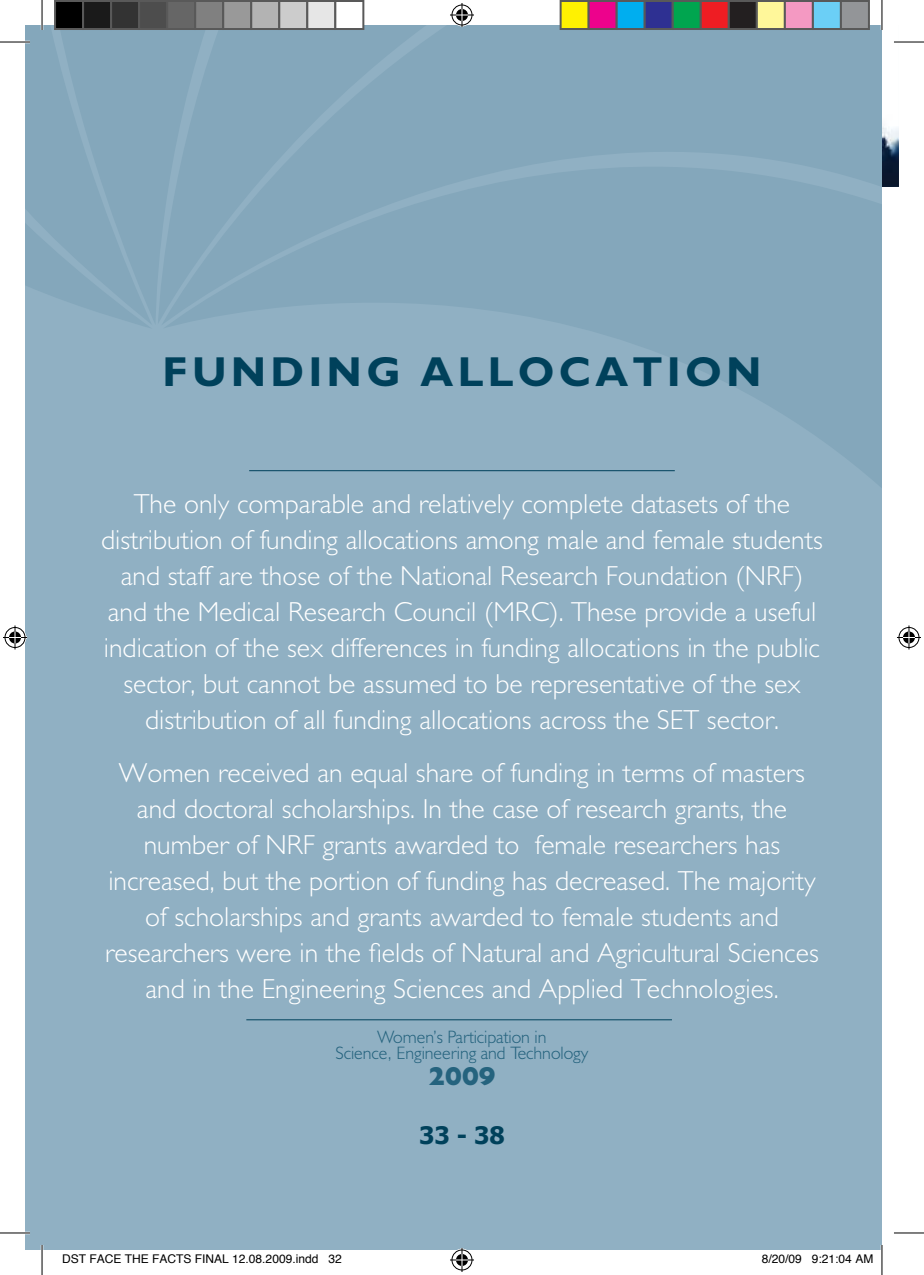
<style>
.page{position:relative;width:924px;height:1275px;background:#fff}
.page>*{position:absolute;margin:0;border:0;box-sizing:border-box;transform-origin:0 0}
.t1{font:700 42px "M Gill Sans";letter-spacing:.1em;color:#00415b}
.t2{font:300 27.6px/36px "M Gill Sans";color:#fff;text-align:center}
.t3{font:800 26px "Humanist 521 BT";color:#25637e}
.t4{font:700 24px "Tahoma";color:#00415b}
.t5{font:300 18px/16px "Humanist 521 BT";color:#25637e;text-align:center}
.t6{font:12px "Helvetica";color:#000}
</style>
<div class="page">
<img style="left:881px;top:25px;width:17px;height:162px">
<div style="left:25px;top:25px;width:856px;height:1225px;background:#90b0c3"></div>
<div style="left:679px;top:25px;width:202px;height:48px;background:#84a7bb"></div>
<svg style="left:249px;top:73px;width:632px;height:414px"></svg>
<hr style="left:249px;top:470px;width:425px;height:1px;background:#00415b">
<hr style="left:246px;top:1019px;width:425px;height:1px;background:#00415b">
<hr style="left:893px;top:41px;width:30px;height:2px;background:#fff">
<hr style="left:0;top:1231px;width:30px;height:3px;background:#fff">
<hr style="left:41px;top:1245px;width:2px;height:30px;background:#fff">
<hr style="left:880px;top:0;width:2px;height:30px;background:#fff">
<hr style="left:880px;top:1245px;width:2px;height:30px;background:#fff">
<hr style="left:0;top:42px;width:30px;height:1px;background:#000">
<hr style="left:893px;top:42px;width:30px;height:1px;background:#000">
<hr style="left:0;top:1232px;width:30px;height:1px;background:#000">
<hr style="left:893px;top:1232px;width:30px;height:1px;background:#000">
<hr style="left:42px;top:0;width:1px;height:30px;background:#000">
<hr style="left:42px;top:1245px;width:1px;height:30px;background:#000">
<hr style="left:881px;top:0;width:1px;height:30px;background:#000">
<hr style="left:881px;top:1245px;width:1px;height:30px;background:#000">
<svg style="left:25px;top:3px;width:654px;height:326px"></svg>
<svg style="left:450px;top:1248px;width:24px;height:24px"></svg>
<svg style="left:3px;top:625px;width:24px;height:24px"></svg>
<svg style="left:881px;top:548px;width:39px;height:702px"></svg>
<div style="left:55px;top:1px;width:28px;height:28px;background:#000"></div>
<div style="left:54px;top:0;width:30px;height:30px;border:2px solid #595959"></div>
<div style="left:83px;top:1px;width:28px;height:28px;background:#1a1a1a"></div>
<div style="left:82px;top:0;width:30px;height:30px;border:2px solid #595959"></div>
<div style="left:111px;top:1px;width:28px;height:28px;background:#333"></div>
<div style="left:110px;top:0;width:30px;height:30px;border:2px solid #595959"></div>
<div style="left:139px;top:1px;width:28px;height:28px;background:#4d4d4d"></div>
<div style="left:138px;top:0;width:30px;height:30px;border:2px solid #595959"></div>
<div style="left:167px;top:1px;width:28px;height:28px;background:#666"></div>
<div style="left:166px;top:0;width:30px;height:30px;border:2px solid #595959"></div>
<div style="left:195px;top:1px;width:28px;height:28px;background:#808080"></div>
<div style="left:194px;top:0;width:30px;height:30px;border:2px solid #595959"></div>
<div style="left:223px;top:1px;width:28px;height:28px;background:#999"></div>
<div style="left:222px;top:0;width:30px;height:30px;border:2px solid #595959"></div>
<div style="left:251px;top:1px;width:28px;height:28px;background:#b3b3b3"></div>
<div style="left:250px;top:0;width:30px;height:30px;border:2px solid #595959"></div>
<div style="left:279px;top:1px;width:28px;height:28px;background:#ccc"></div>
<div style="left:278px;top:0;width:30px;height:30px;border:2px solid #595959"></div>
<div style="left:307px;top:1px;width:28px;height:28px;background:#e6e6e6"></div>
<div style="left:306px;top:0;width:30px;height:30px;border:2px solid #595959"></div>
<div style="left:335px;top:1px;width:28px;height:28px;background:#fff"></div>
<div style="left:334px;top:0;width:30px;height:30px;border:2px solid #595959"></div>
<div style="left:560px;top:1px;width:28px;height:28px;background:#fff101"></div>
<div style="left:559px;top:0;width:30px;height:30px;border:2px solid #595959"></div>
<div style="left:588px;top:1px;width:28px;height:28px;background:#ed028c"></div>
<div style="left:587px;top:0;width:30px;height:30px;border:2px solid #595959"></div>
<div style="left:616px;top:1px;width:28px;height:28px;background:#00aeef"></div>
<div style="left:615px;top:0;width:30px;height:30px;border:2px solid #595959"></div>
<div style="left:644px;top:1px;width:28px;height:28px;background:#2e3092"></div>
<div style="left:643px;top:0;width:30px;height:30px;border:2px solid #595959"></div>
<div style="left:672px;top:1px;width:28px;height:28px;background:#00a54f"></div>
<div style="left:671px;top:0;width:30px;height:30px;border:2px solid #595959"></div>
<div style="left:700px;top:1px;width:28px;height:28px;background:#ee1d23"></div>
<div style="left:699px;top:0;width:30px;height:30px;border:2px solid #595959"></div>
<div style="left:728px;top:1px;width:28px;height:28px;background:#231f20"></div>
<div style="left:727px;top:0;width:30px;height:30px;border:2px solid #595959"></div>
<div style="left:756px;top:1px;width:28px;height:28px;background:#fff79a"></div>
<div style="left:755px;top:0;width:30px;height:30px;border:2px solid #595959"></div>
<div style="left:784px;top:1px;width:28px;height:28px;background:#f499c2"></div>
<div style="left:783px;top:0;width:30px;height:30px;border:2px solid #595959"></div>
<div style="left:812px;top:1px;width:28px;height:28px;background:#6bcff6"></div>
<div style="left:811px;top:0;width:30px;height:30px;border:2px solid #595959"></div>
<div style="left:840px;top:1px;width:28px;height:28px;background:#939598"></div>
<div style="left:839px;top:0;width:30px;height:30px;border:2px solid #595959"></div>
<h1 class="t1" style="left:162px;top:349px;width:600px">FUNDING ALLOCATION</h1>
<p class="t2" style="left:101px;top:486px;width:722px">The only comparable and relatively complete datasets of the distribution of funding allocations among male and female students and staff are those of the National Research Foundation (NRF) and the Medical Research Council (MRC). These provide a useful indication of the sex differences in funding allocations in the public sector, but cannot be assumed to be representative of the sex distribution of all funding allocations across the SET sector.</p>
<p class="t2" style="left:105px;top:755px;width:714px">Women received an equal share of funding in terms of masters and doctoral scholarships. In the case of research grants, the number of NRF grants awarded to female researchers has increased, but the portion of funding has decreased. The majority of scholarships and grants awarded to female students and researchers were in the fields of Natural and Agricultural Sciences and in the Engineering Sciences and Applied Technologies.</p>
<p class="t5" style="left:335px;top:1028px;width:254px">Women’s Participation in<br>Science, Engineering and Technology</p>
<p class="t3" style="left:428px;top:1059px;width:69px">2009</p>
<p class="t4" style="left:419px;top:1119px;width:87px">33 - 38</p>
<p class="t6" style="left:62px;top:1248px;width:281px">DST FACE THE FACTS FINAL 12.08.2009.indd 32</p>
<p class="t6" style="left:761px;top:1248px;width:113px">8/20/09 9:21:04 AM</p>
</div>
